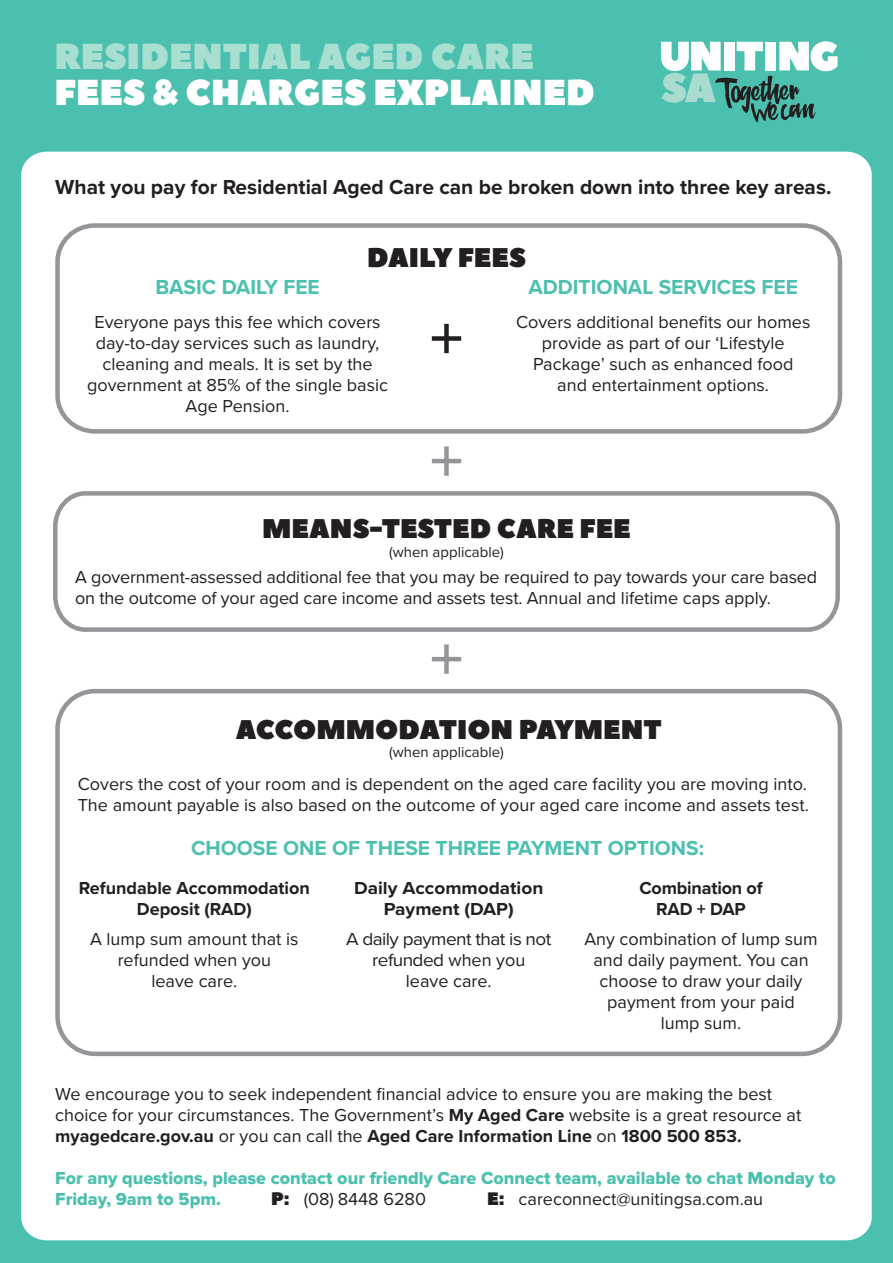
<style>
.page{position:relative;width:893px;height:1263px;background:#4bc0af}
.page>*{position:absolute;margin:0;border:0;box-sizing:border-box;transform-origin:0 0}
.t1{font:36px "Peace Sans";color:#fff}
.t2{font:36px "Peace Sans";color:#a8dfd1}
.t3{font:27px "Peace Sans";color:#231f20}
.t4{font:700 21px "Proxima Nova";color:#4bc0af}
.t5{font:700 21px "Proxima Nova";color:#231f20}
.t6{font:18px/21px "Proxima Nova";color:#231f20;text-align:center}
.t7{font:18px/21px "Proxima Nova Extrabld";color:#4bc0af}
.t8{font:700 18px/21px "Proxima Nova";color:#231f20;text-align:center}
.t9{font:18px/21px "Proxima Nova";letter-spacing:-.03em;color:#231f20;text-align:center;scale:1.06 1}
.t10{font:700 18px/21px "Proxima Nova";color:#231f20;text-align:center;scale:1.06 1}
.t11{font:15px "Proxima Nova";color:#231f20}
.s1{font-weight:700}
.s2{font-family:"Peace Sans"}
</style>
<div class="page">
<div style="left:21px;top:152px;width:851px;height:1088px;background:#fff"></div>
<svg style="left:661px;top:41px;width:176px;height:81px"></svg>
<svg style="left:51px;top:489px;width:791px;height:145px;background:#f7f7f8"></svg>
<div style="left:55px;top:689px;width:787px;height:367px;border:4px solid #939598;border-radius:38px"></div>
<div style="left:444px;top:324px;width:5px;height:29px;background:#231f20"></div>
<div style="left:432px;top:336px;width:29px;height:5px;background:#231f20"></div>
<div style="left:55px;top:223px;width:787px;height:211px;border:4px solid #939598;border-radius:37px"></div>
<div style="left:444px;top:446px;width:5px;height:30px;background:#939598"></div>
<hr style="left:432px;top:459px;width:29px;height:4px;background:#939598">
<div style="left:444px;top:644px;width:5px;height:30px;background:#939598"></div>
<hr style="left:432px;top:657px;width:29px;height:4px;background:#939598">
<p class="t2" style="left:54px;top:32px;width:481px">RESIDENTIAL AGED CARE</p>
<p class="t1" style="left:54px;top:68px;width:542px">FEES &amp; CHARGES EXPLAINED</p>
<p class="t5" style="left:55px;top:172px;width:778px">What you pay for Residential Aged Care can be broken down into three key areas.</p>
<p class="t3" style="left:367px;top:239px;width:160px">DAILY FEES</p>
<p class="t4" style="left:155px;top:272px;width:166px">BASIC DAILY FEE</p>
<p class="t6" style="left:87px;top:311px;width:302px">Everyone pays this fee which covers day-to-day services such as laundry, cleaning and meals. It is set by the government at 85% of the single basic<br>Age Pension.</p>
<p class="t4" style="left:528px;top:272px;width:271px">ADDITIONAL SERVICES FEE</p>
<p class="t6" style="left:516px;top:311px;width:296px">Covers additional benefits our homes provide as part of our ‘Lifestyle<br>Package’ such as enhanced food and entertainment options.</p>
<p class="t3" style="left:262px;top:511px;width:370px">MEANS-TESTED CARE FEE</p>
<p class="t11" style="left:389px;top:540px;width:116px">(when applicable)</p>
<p class="t6" style="left:75px;top:566px;width:743px;text-align:left">A government-assessed additional fee that you may be required to pay towards your care based on the outcome of your aged care income and assets test. Annual and lifetime caps apply.</p>
<p class="t3" style="left:236px;top:712px;width:428px">ACCOMMODATION PAYMENT</p>
<p class="t11" style="left:389px;top:741px;width:116px">(when applicable)</p>
<p class="t6" style="left:78px;top:773px;width:733px;text-align:left">Covers the cost of your room and is dependent on the aged care facility you are moving into.<br>The amount payable is also based on the outcome of your aged care income and assets test.</p>
<p class="t4" style="left:191px;top:832px;width:515px">CHOOSE ONE OF THESE THREE PAYMENT OPTIONS:</p>
<p class="t8" style="left:79px;top:877px;width:233px">Refundable Accommodation<br>Deposit (RAD)</p>
<p class="t6" style="left:90px;top:928px;width:210px">A lump sum amount that is refunded when you<br>leave care.</p>
<p class="t10" style="left:354px;top:877px;width:180px">Daily Accommodation<br>Payment (DAP)</p>
<p class="t9" style="left:346px;top:928px;width:195px">A daily payment that is not refunded when you<br>leave care.</p>
<p class="t8" style="left:639px;top:877px;width:125px">Combination of<br>RAD + DAP</p>
<p class="t6" style="left:584px;top:928px;width:235px">Any combination of lump sum and daily payment. You can choose to draw your daily payment from your paid<br>lump sum.</p>
<p class="t6" style="left:55px;top:1083px;width:748px;text-align:left">We encourage you to seek independent financial advice to ensure you are making the best choice for your circumstances. The Government’s <span class="s1">My Aged Care</span> website is a great resource at <span class="s1">myagedcare.gov.au</span> or you can call the <span class="s1">Aged Care Information Line</span> on <span class="s1">1800 500 853.</span></p>
<p class="t7" style="left:55px;top:1168px;width:782px">For any questions, please contact our friendly Care Connect team, available to chat Monday to<br>Friday, 9am to 5pm.</p>
<p class="t6" style="left:271px;top:1188px;width:156px"><span class="s2">P:</span> (08) 8448 6280</p>
<p class="t6" style="left:487px;top:1188px;width:277px"><span class="s2">E:</span> careconnect@unitingsa.com.au</p>
</div>
